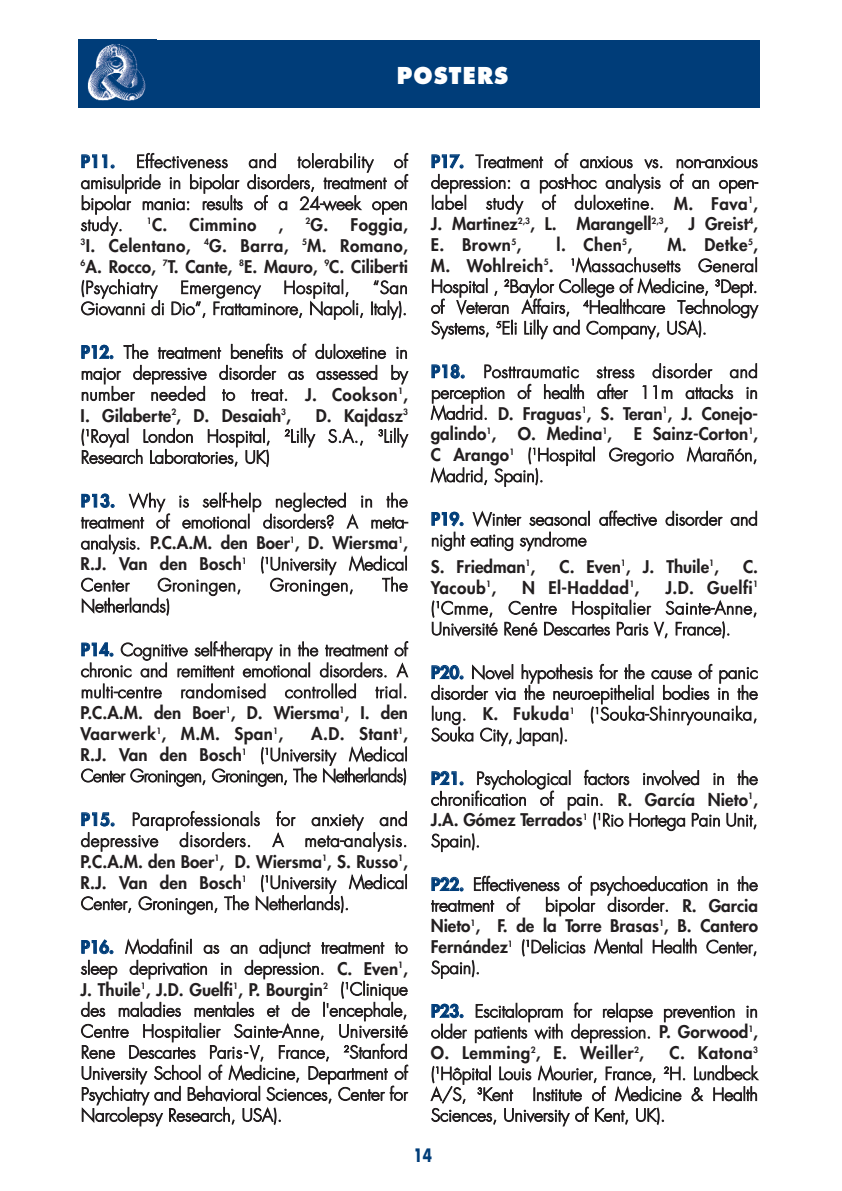
<style>
.page{position:relative;width:842px;height:1191px;background:#fff}
.page>*{position:absolute;margin:0;border:0;box-sizing:border-box;transform-origin:0 0}
.t1{font:800 22.6px "Futura";letter-spacing:.05em;color:#fff;scale:.94 1}
.t2{font:700 18px "Futura";color:#003d79;scale:.75 1}
.t3{font:300 17px/21px "Futura";color:#231f20;text-align:justify}
.t4{font:800 17px/21px "Futura";letter-spacing:.01em;color:#231f20;text-align:justify}
.t5{font:300 17px "Futura";letter-spacing:.025em;color:#231f20}
.s1{font-weight:800;color:#003d79}
.s2{font-weight:300}
.s3{font-weight:800}
</style>
<div class="page">
<div style="left:78px;top:40px;width:682px;height:67px;background:#003d79"></div>
<img style="left:87px;top:44px;width:59px;height:57px">
<h1 class="t1" style="left:397px;top:65px;width:120px">POSTERS</h1>
<p class="t3" style="left:81px;top:152px;width:328px"><span class="s1">P11.</span> Effectiveness and tolerability of amisulpride in bipolar disorders, treatment of bipolar mania: results of a 24-week open study.</p>
<p class="t4" style="left:81px;top:215px;width:329px;text-indent:225px"><sup>2</sup>G. Foggia, <sup>3</sup>I. Celentano, <sup>4</sup>G. Barra, <sup>5</sup>M. Romano, <sup>6</sup>A. Rocco, <sup>7</sup>T. Cante, <sup>8</sup>E. Mauro, <sup>9</sup>C. Ciliberti <span class="s2">(Psychiatry</span></p>
<p class="t4" style="left:147px;top:215px;width:111px"><sup>1</sup>C. Cimmino</p>
<p class="t4" style="left:279px;top:215px;width:6px">,</p>
<p class="t5" style="left:180px;top:280px;width:82px">Emergency</p>
<p class="t5" style="left:283px;top:280px;width:68px">Hospital,</p>
<p class="t3" style="left:81px;top:278px;width:328px;text-align:right">“San<br>Giovanni di Dio”, Frattaminore, Napoli, Italy).</p>
<p class="t3" style="left:81px;top:343px;width:329px"><span class="s1">P12.</span> The treatment benefits of duloxetine in major depressive disorder as assessed by number needed to treat. <span class="s3">J. Cookson</span><sup>1</sup><span class="s3">, I. Gilaberte</span><sup>2</sup><span class="s3">, D. Desaiah</span><sup>3</sup><span class="s3">,</span></p>
<p class="t3" style="left:81px;top:406px;width:329px;text-indent:235px"><span class="s3">D. Kajdasz</span><sup>3 </sup>(<sup>1</sup>Royal London Hospital, <sup>2</sup>Lilly S.A., <sup>3</sup>Lilly Research Laboratories, UK)</p>
<p class="t3" style="left:81px;top:492px;width:329px"><span class="s1">P13.</span> Why is self-help neglected in the treatment of emotional disorders? A meta&shy;analysis. <span class="s3">P.C.A.M. den Boer</span><sup>1</sup><span class="s3">, D. Wiersma</span><sup>1</sup><span class="s3">, R.J. Van den Bosch</span><sup>1</sup> (<sup>1</sup>University Medical Center</p>
<p class="t5" style="left:158px;top:577px;width:86px">Groningen,</p>
<p class="t5" style="left:270px;top:577px;width:86px">Groningen,</p>
<p class="t3" style="left:382px;top:576px;width:27px">The</p>
<p class="t3" style="left:81px;top:597px;width:90px">Netherlands)</p>
<p class="t3" style="left:81px;top:640px;width:329px"><span class="s1">P14.</span> Cognitive self-therapy in the treatment of chronic and remittent emotional disorders. A multi-centre randomised controlled trial.<br><span class="s3">P.C.A.M. den Boer</span><sup>1</sup><span class="s3">, D. Wiersma</span><sup>1</sup><span class="s3">, I. den Vaarwerk</span><sup>1</sup><span class="s3">, M.M. Span</span><sup>1</sup><span class="s3">,</span></p>
<p class="t3" style="left:81px;top:725px;width:329px;text-indent:231px"><span class="s3">A.D. Stant</span><sup>1</sup><span class="s3">, R.J. Van den Bosch</span><sup>1</sup> (<sup>1</sup>University Medical Center Groningen, Groningen, The Netherlands)</p>
<p class="t3" style="left:81px;top:810px;width:329px"><span class="s1">P15.</span> Paraprofessionals for anxiety and depressive disorders. A meta-analysis.<br><span class="s3">P.C.A.M. den Boer</span><sup>1</sup><span class="s3">, D. Wiersma</span><sup>1</sup><span class="s3">, S. Russo</span><sup>1</sup><span class="s3">, R.J. Van den Bosch</span><sup>1</sup> (<sup>1</sup>University Medical Center, Groningen, The Netherlands).</p>
<p class="t3" style="left:81px;top:938px;width:329px"><span class="s1">P16.</span> Modafinil as an adjunct treatment to sleep deprivation in depression. <span class="s3">C. Even</span><sup>1</sup><span class="s3">, J. Thuile</span><sup>1</sup><span class="s3">, J.D. Guelfi</span><sup>1</sup><span class="s3">, P. Bourgin</span><sup>2</sup> (<sup>1</sup>Clinique des maladies mentales et de l'encephale, Centre Hospitalier Sainte-Anne, Université Rene Descartes Paris-V, France, <sup>2</sup>Stanford University School of Medicine, Department of Psychiatry and Behavioral Sciences, Center for Narcolepsy Research, USA).</p>
<p class="t3" style="left:431px;top:152px;width:329px"><span class="s1">P17.</span> Treatment of anxious vs. non-anxious depression: a post-hoc analysis of an open&shy;label study of duloxetine. <span class="s3">M. Fava</span><sup>1</sup><span class="s3">, J. Martinez</span><sup>2,3</sup><span class="s3">, L. Marangell</span><sup>2,3</sup><span class="s3">, J Greist</span><sup>4</sup><span class="s3">, E. Brown</span><sup>5</sup><span class="s3">,</span></p>
<p class="t3" style="left:431px;top:236px;width:329px;text-indent:237px"><span class="s3">M. Detke</span><sup>5</sup><span class="s3">, M. Wohlreich</span><sup>5</sup><span class="s3">.</span> <sup>1</sup>Massachusetts General Hospital , <sup>2</sup>Baylor College of Medicine, <sup>3</sup>Dept. of Veteran Affairs, <sup>4</sup>Healthcare Technology Systems, <sup>5</sup>Eli Lilly and Company, USA).</p>
<p class="t3" style="left:431px;top:362px;width:329px"><span class="s1">P18.</span> Posttraumatic stress disorder and perception of health after 11m attacks in Madrid. <span class="s3">D. Fraguas</span><sup>1</sup><span class="s3">, S. Teran</span><sup>1</sup><span class="s3">, J. Conejo&shy;galindo</span><sup>1</sup><span class="s3">,</span></p>
<p class="t4" style="left:556px;top:236px;width:77px">l. Chen<sup>5</sup>,</p>
<p class="t4" style="left:518px;top:425px;width:96px">O. Medina<sup>1</sup>,</p>
<p class="t3" style="left:431px;top:425px;width:329px;text-indent:203px"><span class="s3">E Sainz-Corton</span><sup>1</sup><span class="s3">, C Arango</span><sup>1</sup> (<sup>1</sup>Hospital Gregorio Marañón, Madrid, Spain).</p>
<p class="t3" style="left:431px;top:510px;width:328px"><span class="s1">P19.</span> Winter seasonal affective disorder and night eating syndrome</p>
<p class="t4" style="left:431px;top:557px;width:106px">S. Friedman<sup>1</sup>,</p>
<p class="t4" style="left:559px;top:557px;width:161px">C. Even<sup>1</sup>, J. Thuile<sup>1</sup>,</p>
<p class="t4" style="left:743px;top:557px;width:17px">C.</p>
<p class="t4" style="left:431px;top:578px;width:67px">Yacoub<sup>1</sup>,</p>
<p class="t4" style="left:522px;top:578px;width:119px">N El-Haddad<sup>1</sup>,</p>
<p class="t3" style="left:431px;top:578px;width:329px;text-indent:234px"><span class="s3">J.D. Guelfi</span><sup>1 </sup>(<sup>1</sup>Cmme, Centre Hospitalier Sainte-Anne, Université René Descartes Paris V, France).</p>
<p class="t3" style="left:431px;top:663px;width:328px"><span class="s1">P20.</span> Novel hypothesis for the cause of panic disorder via the neuroepithelial bodies in the lung. <span class="s3">K. Fukuda</span><sup>1</sup> (<sup>1</sup>Souka-Shinryounaika, Souka City, Japan).</p>
<p class="t3" style="left:431px;top:769px;width:329px"><span class="s1">P21.</span> Psychological factors involved in the chronification of pain. <span class="s3">R. García Nieto</span><sup>1</sup><span class="s3">, J.A. Gómez Terrados</span><sup>1</sup> (<sup>1</sup>Rio Hortega Pain Unit, Spain).</p>
<p class="t3" style="left:431px;top:875px;width:328px"><span class="s1">P22.</span> Effectiveness of psychoeducation in the treatment of</p>
<p class="t3" style="left:431px;top:896px;width:329px;text-indent:114px">bipolar disorder. <span class="s3">R. Garcia Nieto</span><sup>1</sup><span class="s3">, F. de la Torre Brasas</span><sup>1</sup><span class="s3">, B. Cantero Fernández</span><sup>1</sup> (<sup>1</sup>Delicias Mental Health Center, Spain).</p>
<p class="t3" style="left:431px;top:1002px;width:329px"><span class="s1">P23.</span> Escitalopram for relapse prevention in older patients with depression. <span class="s3">P. Gorwood</span><sup>1</sup><span class="s3">, O. Lemming</span><sup>2</sup><span class="s3">, E. Weiller</span><sup>2</sup><span class="s3">,</span></p>
<p class="t3" style="left:431px;top:1044px;width:329px;text-indent:239px"><span class="s3">C. Katona</span><sup>3 </sup>(<sup>1</sup>Hôpital Louis Mourier, France, <sup>2</sup>H. Lundbeck A/S, <sup>3</sup>Kent Institute of Medicine &amp; Health Sciences, University of Kent, UK).</p>
<p class="t2" style="left:414px;top:1147px;width:26px">14</p>
</div>
